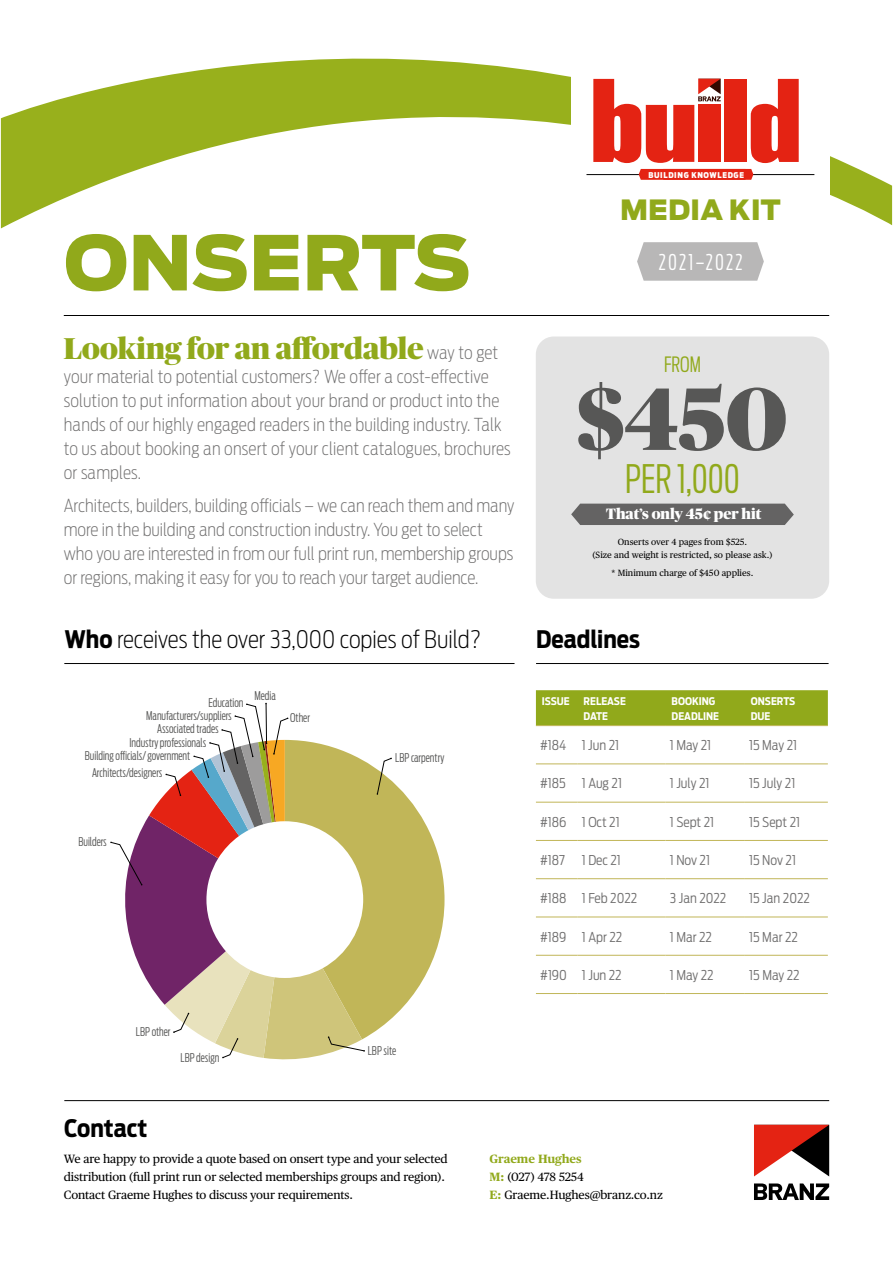
<style>
.page{position:relative;width:893px;height:1263px;background:#fff}
.page>*{position:absolute;margin:0;border:0;box-sizing:border-box;transform-origin:0 0}
.t1{font:900 88.5px "Publico Banner";color:#575756}
.t2{font:900 75px "Antenna";color:#91a91b}
.t3{font:300 39px "Antenna Extra Cond";color:#91a91b}
.t4{font:900 30px "Publico Banner";color:#91a91b}
.t5{font:900 27.75px "Antenna";color:#91a91b}
.t6{font:200 24px "Antenna Cond";color:#000}
.t7{font:700 24px "Antenna Cond";color:#000}
.t8{font:300 21.6px "Antenna Extra Cond";letter-spacing:.1em;color:#fff}
.t9{font:300 21px "Antenna Extra Cond";color:#91a91b}
.t10{font:200 17.7px/24px "Antenna Cond";color:#706f6f}
.t11{font:900 15px "Publico Banner";color:#fff}
.t12{font:300 13.5px "Antenna Cond";color:#706f6f}
.t13{font:12px/18px "Publico Text";letter-spacing:-.01em;color:#000}
.t14{font:300 12px "Antenna Extra Cond";color:#575756}
.t15{font:700 10.5px/15px "Antenna Cond";color:#fff}
.t16{font:9px/13.5px "Publico Text";color:#000;text-align:center}
.t17{font:900 7.95px "Antenna Cond";letter-spacing:.08em;color:#fff}
.s1{font-family:"Antenna Cond";font-weight:200;font-size:17.7px;color:#706f6f}
.s2{font-weight:700}
.s3{font-weight:700;color:#91a91b}
</style>
<div class="page">
<svg style="left:1px;top:58px;width:891px;height:170px"></svg>
<svg style="left:365px;top:757px;width:79px;height:281px;fill:#c1b658"></svg>
<div style="left:536px;top:336px;width:293px;height:263px;background:#e3e3e3;border-radius:18px"></div>
<svg style="left:754px;top:1183px;width:75px;height:17px"></svg>
<svg style="left:754px;top:1125px;width:75px;height:51px"></svg>
<hr style="left:64px;top:315px;width:765px;height:1px;background:#000">
<div style="left:571px;top:504px;width:223px;height:21px;background:#646363"></div>
<svg style="left:377px;top:758px;width:15px;height:37px"></svg>
<svg style="left:110px;top:703px;width:255px;height:357px"></svg>
<div style="left:536px;top:690px;width:292px;height:35px;background:#91a91b"></div>
<hr style="left:536px;top:725px;width:42px;height:1px;background:#c1b658">
<hr style="left:578px;top:725px;width:88px;height:1px;background:#c1b658">
<hr style="left:666px;top:725px;width:79px;height:1px;background:#c1b658">
<hr style="left:745px;top:725px;width:83px;height:1px;background:#c1b658">
<hr style="left:536px;top:764px;width:42px;height:1px;background:#c1b658">
<hr style="left:578px;top:764px;width:88px;height:1px;background:#c1b658">
<hr style="left:666px;top:764px;width:79px;height:1px;background:#c1b658">
<hr style="left:745px;top:764px;width:83px;height:1px;background:#c1b658">
<hr style="left:536px;top:802px;width:42px;height:1px;background:#c1b658">
<hr style="left:578px;top:802px;width:88px;height:1px;background:#c1b658">
<hr style="left:666px;top:802px;width:79px;height:1px;background:#c1b658">
<hr style="left:745px;top:802px;width:83px;height:1px;background:#c1b658">
<hr style="left:536px;top:840px;width:42px;height:1px;background:#c1b658">
<hr style="left:578px;top:840px;width:88px;height:1px;background:#c1b658">
<hr style="left:666px;top:840px;width:79px;height:1px;background:#c1b658">
<hr style="left:745px;top:840px;width:83px;height:1px;background:#c1b658">
<hr style="left:536px;top:878px;width:42px;height:1px;background:#c1b658">
<hr style="left:578px;top:878px;width:88px;height:1px;background:#c1b658">
<hr style="left:666px;top:878px;width:79px;height:1px;background:#c1b658">
<hr style="left:745px;top:878px;width:83px;height:1px;background:#c1b658">
<hr style="left:536px;top:917px;width:42px;height:1px;background:#c1b658">
<hr style="left:578px;top:917px;width:88px;height:1px;background:#c1b658">
<hr style="left:666px;top:917px;width:79px;height:1px;background:#c1b658">
<hr style="left:745px;top:917px;width:83px;height:1px;background:#c1b658">
<hr style="left:536px;top:955px;width:42px;height:1px;background:#c1b658">
<hr style="left:578px;top:955px;width:88px;height:1px;background:#c1b658">
<hr style="left:666px;top:955px;width:79px;height:1px;background:#c1b658">
<hr style="left:745px;top:955px;width:83px;height:1px;background:#c1b658">
<hr style="left:536px;top:993px;width:42px;height:1px;background:#c1b658">
<hr style="left:578px;top:993px;width:88px;height:1px;background:#c1b658">
<hr style="left:666px;top:993px;width:79px;height:1px;background:#c1b658">
<hr style="left:745px;top:993px;width:83px;height:1px;background:#c1b658">
<hr style="left:64px;top:663px;width:450px;height:1px;background:#000">
<hr style="left:64px;top:1100px;width:765px;height:1px;background:#000">
<hr style="left:536px;top:663px;width:293px;height:1px;background:#000">
<div style="left:571px;top:61px;width:258px;height:242px;background:#fff"></div>
<hr style="left:586px;top:174px;width:228px;height:1px;background:#000">
<svg style="left:639px;top:169px;width:114px;height:11px"></svg>
<div style="left:725px;top:79px;width:22px;height:83px;background:#e42313"></div>
<svg style="left:751px;top:79px;width:48px;height:84px"></svg>
<svg style="left:593px;top:79px;width:128px;height:84px"></svg>
<svg style="left:637px;top:242px;width:127px;height:39px;background:#bcbbbb"></svg>
<h2 class="t2" style="left:64px;top:216px;width:408px">ONSERTS</h2>
<h3 class="t4" style="left:64px;top:332px;width:436px">Looking for an affordable <span class="s1">way to get</span></h3>
<p class="t10" style="left:64px;top:365px;width:448px">your material to potential customers? We offer a cost-effective solution to put information about your brand or product into the hands of our highly engaged readers in the building industry. Talk to us about booking an onsert of your client catalogues, brochures or samples.</p>
<p class="t10" style="left:64px;top:493px;width:452px">Architects, builders, building officials – we can reach them and many more in the building and construction industry. You get to select who you are interested in from our full print run, membership groups or regions, making it easy for you to reach your target audience.</p>
<h3 class="t6" style="left:64px;top:625px;width:418px"><span class="s2">Who</span> receives the over 33,000 copies of Build?</h3>
<p class="t14" style="left:208px;top:696px;width:37px">Education</p>
<p class="t14" style="left:146px;top:709px;width:87px">Manufacturers/suppliers</p>
<p class="t14" style="left:157px;top:722px;width:63px">Associated trades</p>
<p class="t14" style="left:129px;top:736px;width:78px">Industry professionals</p>
<p class="t14" style="left:85px;top:749px;width:107px">Building officials/ government</p>
<p class="t14" style="left:92px;top:766px;width:72px">Architects/designers</p>
<p class="t14" style="left:254px;top:689px;width:23px">Media</p>
<p class="t14" style="left:290px;top:711px;width:21px">Other</p>
<p class="t14" style="left:78px;top:835px;width:30px">Builders</p>
<p class="t14" style="left:395px;top:751px;width:51px">LBP carpentry</p>
<p class="t14" style="left:136px;top:1024px;width:36px">LBP other</p>
<p class="t14" style="left:181px;top:1050px;width:40px">LBP design</p>
<h3 class="t7" style="left:64px;top:1114px;width:85px">Contact</h3>
<p class="t14" style="left:368px;top:1043px;width:30px">LBP site</p>
<p class="t17" style="left:648px;top:170px;width:97px">BUILDING KNOWLEDGE</p>
<h3 class="t5" style="left:620px;top:193px;width:162px">MEDIA KIT</h3>
<p class="t8" style="left:659px;top:250px;width:85px">2021–2022</p>
<p class="t9" style="left:664px;top:353px;width:38px">FROM</p>
<h1 class="t1" style="left:577px;top:369px;width:212px">$450</h1>
<h3 class="t3" style="left:625px;top:457px;width:116px">PER 1,000</h3>
<p class="t11" style="left:606px;top:505px;width:157px">That’s only 45¢ per hit</p>
<p class="t16" style="left:593px;top:534px;width:181px">Onserts over 4 pages from $525.<br>(Size and weight is restricted, so please ask.)</p>
<p class="t16" style="left:612px;top:566px;width:143px">* Minimum charge of $450 applies.</p>
<h3 class="t7" style="left:536px;top:625px;width:106px">Deadlines</h3>
<p class="t15" style="left:542px;top:693px;width:29px">ISSUE</p>
<p class="t15" style="left:584px;top:693px;width:44px">RELEASE<br>DATE</p>
<p class="t15" style="left:672px;top:693px;width:49px">BOOKING<br>DEADLINE</p>
<p class="t15" style="left:751px;top:693px;width:46px">ONSERTS<br>DUE</p>
<p class="t12" style="left:540px;top:737px;width:81px">#184 1 Jun 21</p>
<p class="t12" style="left:670px;top:737px;width:43px">1 May 21</p>
<p class="t12" style="left:749px;top:737px;width:49px">15 May 21</p>
<p class="t12" style="left:540px;top:776px;width:83px">#185 1 Aug 21</p>
<p class="t12" style="left:670px;top:776px;width:41px">1 July 21</p>
<p class="t12" style="left:749px;top:776px;width:48px">15 July 21</p>
<p class="t12" style="left:540px;top:814px;width:81px">#186 1 Oct 21</p>
<p class="t12" style="left:670px;top:814px;width:46px">1 Sept 21</p>
<p class="t12" style="left:749px;top:814px;width:52px">15 Sept 21</p>
<p class="t12" style="left:540px;top:852px;width:26px">#187</p>
<p class="t12" style="left:582px;top:852px;width:41px">1 Dec 21</p>
<p class="t12" style="left:670px;top:852px;width:42px">1 Nov 21</p>
<p class="t12" style="left:749px;top:852px;width:48px">15 Nov 21</p>
<p class="t12" style="left:540px;top:890px;width:98px">#188 1 Feb 2022</p>
<p class="t12" style="left:670px;top:890px;width:58px">3 Jan 2022</p>
<p class="t12" style="left:749px;top:890px;width:62px">15 Jan 2022</p>
<p class="t12" style="left:540px;top:929px;width:83px">#189 1 Apr 22</p>
<p class="t12" style="left:670px;top:929px;width:43px">1 Mar 22</p>
<p class="t12" style="left:749px;top:929px;width:50px">15 Mar 22</p>
<p class="t12" style="left:540px;top:967px;width:83px">#190 1 Jun 22</p>
<p class="t12" style="left:670px;top:967px;width:45px">1 May 22</p>
<p class="t12" style="left:749px;top:967px;width:52px">15 May 22</p>
<p class="t13" style="left:64px;top:1149px;width:385px">We are happy to provide a quote based on onsert type and your selected distribution (full print run or selected memberships groups and region).<br>Contact Graeme Hughes to discuss your requirements.</p>
<p class="t13" style="left:490px;top:1149px;width:175px"><span class="s3">Graeme Hughes<br>M:</span> (027) 478 5254<br><span class="s3">E:</span> Graeme.Hughes@branz.co.nz</p>
</div>
